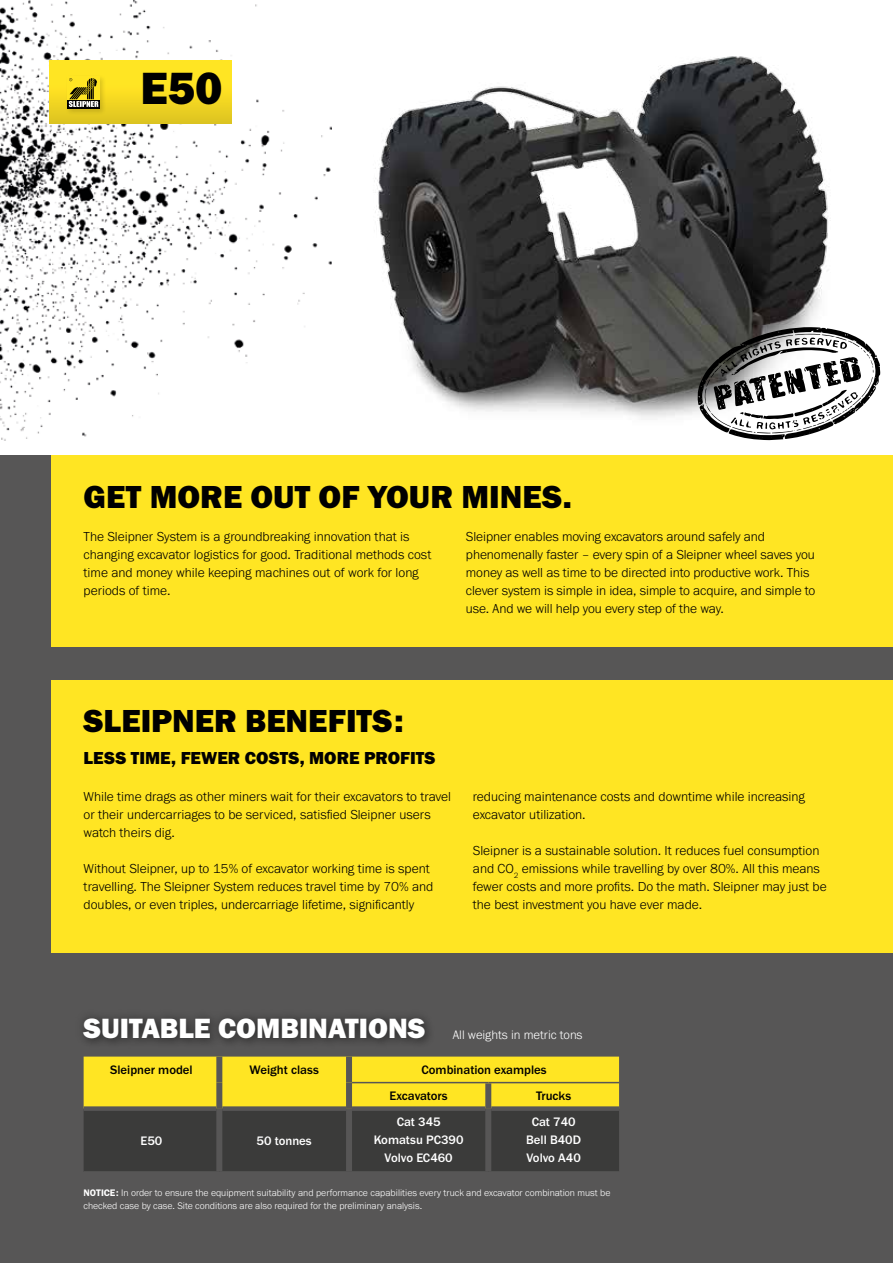
<style>
.page{position:relative;width:893px;height:1263px;background:#fff}
.page>*{position:absolute;margin:0;border:0;box-sizing:border-box;transform-origin:0 0}
.t1{font:46.8px "Franklin Gothic URW Hea";color:#000}
.t2{font:33px "Franklin Gothic URW Hea";color:#000}
.t3{font:28.8px "Franklin Gothic URW Hea";color:#fff}
.t4{font:18px "Franklin Gothic URW Hea";color:#000}
.t5{font:300 13.5px/18px "Franklin Gothic URW";color:#000}
.t6{font:500 12.75px/18px "Franklin Gothic URW";color:#fff;text-align:center}
.t7{font:500 12.75px/26px "Franklin Gothic URW";color:#000}
.t8{font:300 12.75px "Franklin Gothic URW";color:#fff}
.t9{font:300 9.75px/12.6px "Franklin Gothic URW";color:#fff}
.s1{font-family:"Franklin Gothic URW Dem";font-weight:400}
</style>
<div class="page">
<img style="left:375px;top:56px;width:506px;height:385px">
<img style="left:0;top:0;width:332px;height:440px">
<div style="left:0;top:455px;width:893px;height:808px;background:#575656"></div>
<div style="left:51px;top:455px;width:842px;height:191px;background:#ffe523"></div>
<div style="left:50px;top:60px;width:181px;height:64px;background:linear-gradient(to bottom,#ffee23,#e3c921)"></div>
<div style="left:66px;top:74px;width:41px;height:42px;background:#000;opacity:.15"></div>
<div style="left:67px;top:76px;width:33px;height:32px;background:#ffe523"></div>
<svg style="left:67px;top:100px;width:33px;height:8px"></svg>
<svg style="left:69px;top:78px;width:29px;height:29px"></svg>
<div style="left:51px;top:680px;width:842px;height:272px;background:#ffe523"></div>
<svg style="left:697px;top:327px;width:183px;height:113px"></svg>
<div style="left:74px;top:1009px;width:359px;height:38px;background:#000;opacity:.27"></div>
<svg style="left:84px;top:1056px;width:535px;height:115px;background:#928630"></svg>
<div style="left:84px;top:1106px;width:132px;height:5px;background:#575656"></div>
<div style="left:222px;top:1106px;width:124px;height:5px;background:#575656"></div>
<div style="left:352px;top:1106px;width:133px;height:5px;background:#575656"></div>
<div style="left:491px;top:1106px;width:128px;height:5px;background:#575656"></div>
<div style="left:216px;top:1056px;width:6px;height:26px;background:#575656"></div>
<div style="left:216px;top:1082px;width:6px;height:26px;background:#575656"></div>
<div style="left:346px;top:1056px;width:6px;height:26px;background:#575656"></div>
<div style="left:346px;top:1082px;width:6px;height:26px;background:#575656"></div>
<div style="left:485px;top:1083px;width:6px;height:25px;background:#575656"></div>
<div style="left:216px;top:1108px;width:6px;height:63px;background:#575656"></div>
<div style="left:346px;top:1108px;width:6px;height:63px;background:#575656"></div>
<div style="left:485px;top:1108px;width:6px;height:63px;background:#575656"></div>
<hr style="left:352px;top:1082px;width:136px;height:1px;background:#575656">
<hr style="left:488px;top:1082px;width:131px;height:1px;background:#575656">
<h1 class="t1" style="left:140px;top:58px;width:84px">E50</h1>
<h2 class="t2" style="left:84px;top:475px;width:490px">GET MORE OUT OF YOUR MINES.</h2>
<p class="t5" style="left:84px;top:527px;width:349px">The Sleipner System is a groundbreaking innovation that is changing excavator logistics for good. Traditional methods cost time and money while keeping machines out of work for long periods of time.</p>
<p class="t5" style="left:466px;top:527px;width:351px">Sleipner enables moving excavators around safely and phenomenally faster – every spin of a Sleipner wheel saves you money as well as time to be directed into productive work. This clever system is simple in idea, simple to acquire, and simple to use. And we will help you every step of the way.</p>
<h2 class="t2" style="left:84px;top:700px;width:321px">SLEIPNER BENEFITS:</h2>
<h3 class="t4" style="left:84px;top:747px;width:353px">LESS TIME, FEWER COSTS, MORE PROFITS</h3>
<p class="t5" style="left:84px;top:787px;width:369px">While time drags as other miners wait for their excavators to travel or their undercarriages to be serviced, satisfied Sleipner users watch theirs dig.</p>
<p class="t5" style="left:84px;top:859px;width:351px">Without Sleipner, up to 15% of excavator working time is spent travelling. The Sleipner System reduces travel time by 70% and doubles, or even triples, undercarriage lifetime, significantly</p>
<p class="t5" style="left:473px;top:787px;width:334px">reducing maintenance costs and downtime while increasing excavator utilization.</p>
<p class="t5" style="left:473px;top:841px;width:355px">Sleipner is a sustainable solution. It reduces fuel consumption and CO<sub>2</sub> emissions while travelling by over 80%. All this means fewer costs and more profits. Do the math. Sleipner may just be the best investment you have ever made.</p>
<h3 class="t3" style="left:84px;top:1009px;width:343px">SUITABLE COMBINATIONS</h3>
<p class="t8" style="left:453px;top:1027px;width:131px">All weights in metric tons</p>
<p class="t7" style="left:110px;top:1056px;width:84px">Sleipner model</p>
<p class="t7" style="left:250px;top:1056px;width:71px">Weight class</p>
<p class="t7" style="left:390px;top:1056px;width:159px;text-indent:32px">Combination examples<br>Excavators</p>
<p class="t7" style="left:536px;top:1082px;width:37px">Trucks</p>
<p class="t6" style="left:141px;top:1131px;width:23px">E50</p>
<p class="t6" style="left:257px;top:1131px;width:57px">50 tonnes</p>
<p class="t6" style="left:374px;top:1112px;width:91px">Cat 345<br>Komatsu PC390<br>Volvo EC460</p>
<p class="t6" style="left:526px;top:1112px;width:56px">Cat 740<br>Bell B40D<br>Volvo A40</p>
<p class="t9" style="left:84px;top:1186px;width:528px"><span class="s1">NOTICE:</span> In order to ensure the equipment suitability and performance capabilities every truck and excavator combination must be checked case by case. Site conditions are also required for the preliminary analysis.</p>
</div>
